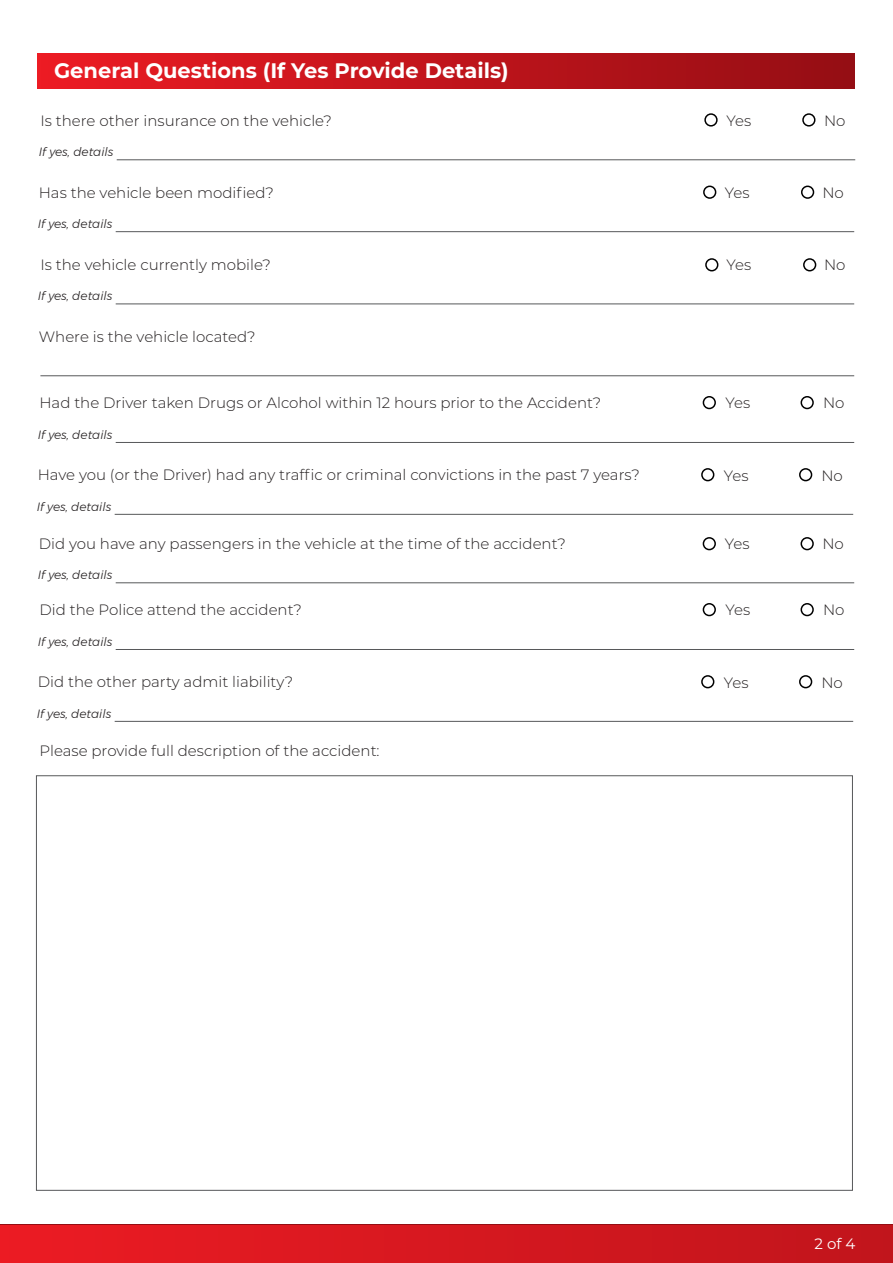
<style>
.page{position:relative;width:893px;height:1263px;background:#fff}
.page>*{position:absolute;margin:0;border:0;box-sizing:border-box;transform-origin:0 0}
.t1{font:700 21px "Montserrat";color:#fff}
.t2{font:300 15px "Montserrat";color:#231f20}
.t3{font:15px "Montserrat";color:#fff}
.t4{font:italic 300 12px "Montserrat";color:#231f20}
</style>
<div class="page">
<div style="left:38px;top:54px;width:817px;height:35px;background:linear-gradient(to right,#ed1c23,#940e14)"></div>
<div style="left:0;top:1225px;width:893px;height:38px;background:linear-gradient(to right,#ec1b23,#c1151c)"></div>
<hr style="left:117px;top:159px;width:738px;height:1px;background:#57585a">
<hr style="left:116px;top:231px;width:738px;height:1px;background:#57585a">
<hr style="left:116px;top:303px;width:738px;height:1px;background:#57585a">
<hr style="left:40px;top:375px;width:814px;height:1px;background:#57585a">
<hr style="left:116px;top:442px;width:738px;height:1px;background:#57585a">
<hr style="left:115px;top:514px;width:738px;height:1px;background:#57585a">
<div style="left:802px;top:113px;width:13px;height:14px;border:2px solid #000;border-radius:50%"></div>
<div style="left:704px;top:113px;width:14px;height:14px;border:2px solid #000;border-radius:50%"></div>
<div style="left:801px;top:186px;width:13px;height:13px;border:2px solid #000;border-radius:50%"></div>
<div style="left:703px;top:186px;width:13px;height:13px;border:2px solid #000;border-radius:50%"></div>
<div style="left:803px;top:258px;width:13px;height:13px;border:2px solid #000;border-radius:50%"></div>
<div style="left:705px;top:258px;width:13px;height:13px;border:2px solid #000;border-radius:50%"></div>
<div style="left:800px;top:396px;width:14px;height:13px;border:2px solid #000;border-radius:50%"></div>
<div style="left:703px;top:396px;width:13px;height:13px;border:2px solid #000;border-radius:50%"></div>
<div style="left:799px;top:468px;width:13px;height:13px;border:2px solid #000;border-radius:50%"></div>
<div style="left:701px;top:468px;width:13px;height:13px;border:2px solid #000;border-radius:50%"></div>
<hr style="left:116px;top:582px;width:738px;height:1px;background:#57585a">
<hr style="left:116px;top:649px;width:738px;height:1px;background:#57585a">
<hr style="left:115px;top:721px;width:738px;height:1px;background:#57585a">
<div style="left:800px;top:537px;width:14px;height:13px;border:2px solid #000;border-radius:50%"></div>
<div style="left:703px;top:537px;width:13px;height:13px;border:2px solid #000;border-radius:50%"></div>
<div style="left:800px;top:603px;width:14px;height:13px;border:2px solid #000;border-radius:50%"></div>
<div style="left:703px;top:603px;width:13px;height:13px;border:2px solid #000;border-radius:50%"></div>
<div style="left:799px;top:675px;width:13px;height:13px;border:2px solid #000;border-radius:50%"></div>
<div style="left:701px;top:675px;width:13px;height:13px;border:2px solid #000;border-radius:50%"></div>
<p class="t1" style="left:54px;top:56px;width:456px">General Questions (If Yes Provide Details)</p>
<p class="t2" style="left:40px;top:110px;width:293px">Is there other insurance on the vehicle?</p>
<p class="t2" style="left:727px;top:110px;width:26px">Yes</p>
<p class="t2" style="left:824px;top:110px;width:23px">No</p>
<p class="t4" style="left:39px;top:143px;width:76px">If yes, details</p>
<p class="t2" style="left:39px;top:182px;width:237px">Has the vehicle been modified?</p>
<p class="t2" style="left:725px;top:182px;width:26px">Yes</p>
<p class="t2" style="left:822px;top:182px;width:23px">No</p>
<p class="t4" style="left:38px;top:215px;width:76px">If yes, details</p>
<p class="t2" style="left:40px;top:254px;width:232px">Is the vehicle currently mobile?</p>
<p class="t2" style="left:727px;top:255px;width:26px">Yes</p>
<p class="t2" style="left:824px;top:255px;width:23px">No</p>
<p class="t4" style="left:38px;top:287px;width:76px">If yes, details</p>
<p class="t2" style="left:39px;top:327px;width:218px">Where is the vehicle located?</p>
<p class="t2" style="left:39px;top:393px;width:563px">Had the Driver taken Drugs or Alcohol within 12 hours prior to the Accident?</p>
<p class="t2" style="left:726px;top:393px;width:26px">Yes</p>
<p class="t2" style="left:823px;top:393px;width:23px">No</p>
<p class="t4" style="left:38px;top:426px;width:76px">If yes, details</p>
<p class="t2" style="left:38px;top:465px;width:604px">Have you (or the Driver) had any traffic or criminal convictions in the past 7 years?</p>
<p class="t2" style="left:724px;top:465px;width:26px">Yes</p>
<p class="t2" style="left:821px;top:465px;width:23px">No</p>
<p class="t4" style="left:37px;top:498px;width:76px">If yes, details</p>
<p class="t2" style="left:39px;top:534px;width:529px">Did you have any passengers in the vehicle at the time of the accident?</p>
<p class="t2" style="left:725px;top:534px;width:26px">Yes</p>
<p class="t2" style="left:822px;top:534px;width:23px">No</p>
<p class="t4" style="left:38px;top:566px;width:76px">If yes, details</p>
<p class="t2" style="left:39px;top:600px;width:264px">Did the Police attend the accident?</p>
<p class="t2" style="left:726px;top:600px;width:26px">Yes</p>
<p class="t2" style="left:823px;top:600px;width:23px">No</p>
<p class="t4" style="left:38px;top:633px;width:76px">If yes, details</p>
<p class="t2" style="left:38px;top:672px;width:257px">Did the other party admit liability?</p>
<p class="t2" style="left:724px;top:672px;width:26px">Yes</p>
<p class="t2" style="left:821px;top:672px;width:23px">No</p>
<p class="t4" style="left:37px;top:705px;width:76px">If yes, details</p>
<p class="t2" style="left:39px;top:740px;width:342px">Please provide full description of the accident:</p>
<p class="t3" style="left:815px;top:1233px;width:42px">2 of 4</p>
</div>
